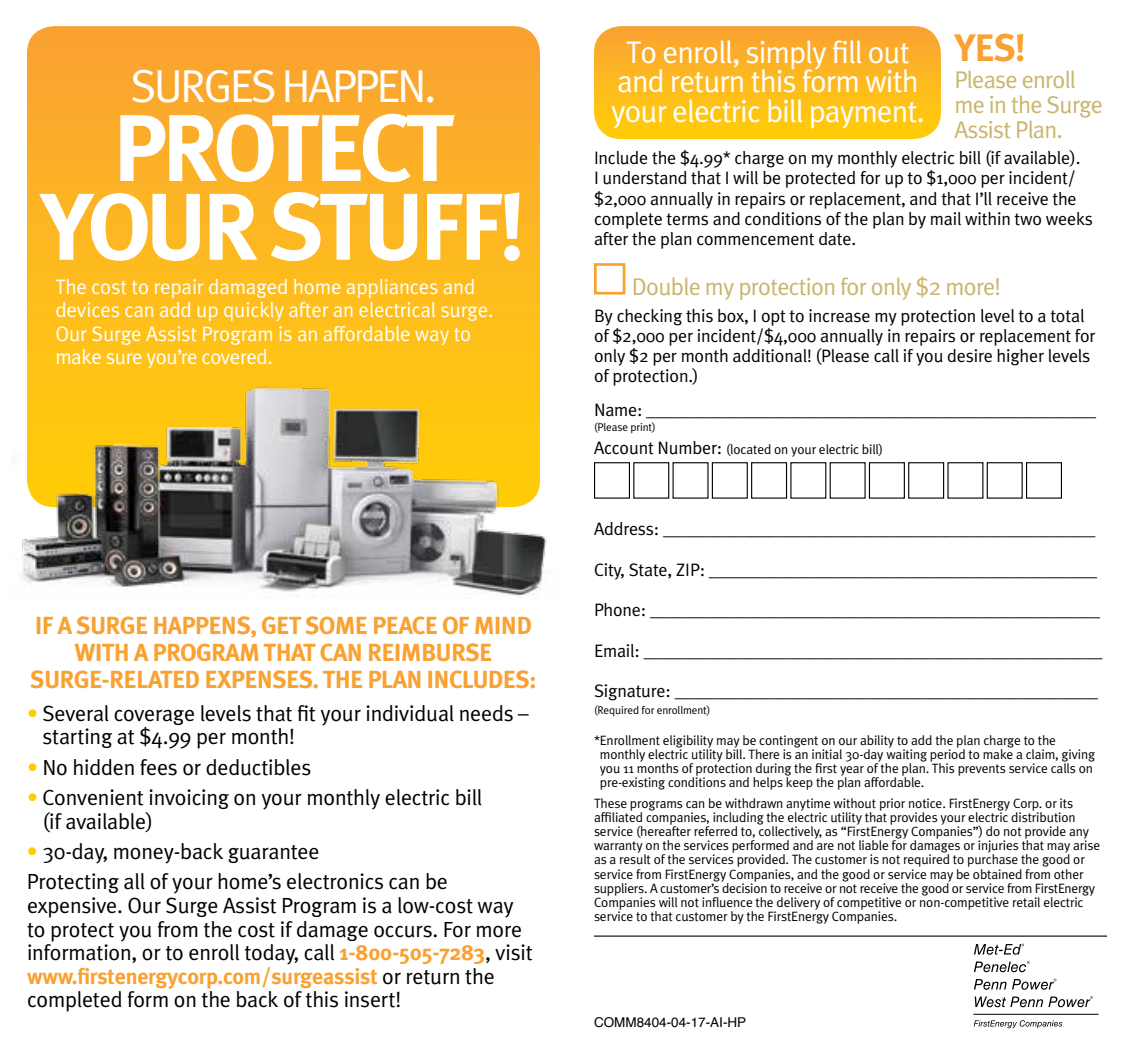
<style>
.page{position:relative;width:1134px;height:1053px;background:#fff}
.page>*{position:absolute;margin:0;border:0;box-sizing:border-box;transform-origin:0 0}
.t1{font:700 94.73px/78.8px "Meta Plus";letter-spacing:-.06em;color:#fff;text-align:center}
.t2{font:46.12px "Meta Plus Normal";letter-spacing:-.06em;color:#fff}
.t3{font:700 38.25px "Meta Plus";color:#f9a131}
.t4{font:31.28px/29.2px "Meta Plus Normal";letter-spacing:-.03em;color:#fff;text-align:center}
.t5{font:700 24.75px/27px "Meta Plus";letter-spacing:-.03em;color:#f9a131;text-align:center}
.t6{font:24.07px/24.8px "Meta Plus Normal";letter-spacing:-.03em;color:#c9b56c}
.t7{font:22.05px/23.6px "Meta Plus Normal";letter-spacing:-.01em;color:#000}
.t8{font:700 22.05px "Meta Plus";letter-spacing:-.01em;color:#f9a131}
.t9{font:20.93px/23.2px "Meta Plus Normal";letter-spacing:-.01em;color:#fff}
.t10{font:18px/20.2px "Meta Plus Normal";letter-spacing:-.01em;color:#000}
.t11{font:13.5px/14.2px "Meta Plus Normal";letter-spacing:-.01em;color:#000}
.t12{font:13.5px "Helvetica";color:#000}
.t13{font:11.25px "Meta Plus Normal";letter-spacing:-.01em;color:#000}
.s1{color:#ffcb05}
.s2{font-family:"Meta Plus";font-weight:700;color:#f9a131}
.s3{font-family:"Meta Plus Normal";font-weight:400;color:#000}
.s4{font-size:18px}
</style>
<div class="page">
<svg style="left:27px;top:26px;width:513px;height:342px;background:#fcb224"></svg>
<hr style="left:594px;top:936px;width:513px;height:1px;background:#000">
<svg style="left:974px;top:944px;width:50px;height:11px"></svg>
<svg style="left:974px;top:961px;width:56px;height:11px"></svg>
<svg style="left:974px;top:979px;width:82px;height:11px"></svg>
<svg style="left:975px;top:996px;width:118px;height:11px"></svg>
<svg style="left:974px;top:1020px;width:88px;height:8px"></svg>
<hr style="left:973px;top:1014px;width:126px;height:1px;background:#000">
<svg style="left:594px;top:26px;width:347px;height:113px;background:#fcb921"></svg>
<div style="left:594px;top:462px;width:36px;height:37px;border:1px solid #000"></div>
<div style="left:633px;top:462px;width:36px;height:37px;border:1px solid #000"></div>
<div style="left:712px;top:462px;width:36px;height:37px;border:1px solid #000"></div>
<div style="left:751px;top:462px;width:36px;height:37px;border:1px solid #000"></div>
<div style="left:869px;top:462px;width:36px;height:37px;border:1px solid #000"></div>
<div style="left:908px;top:462px;width:36px;height:37px;border:1px solid #000"></div>
<div style="left:987px;top:462px;width:36px;height:37px;border:1px solid #000"></div>
<div style="left:1026px;top:462px;width:36px;height:37px;border:1px solid #000"></div>
<div style="left:594px;top:263px;width:31px;height:32px;border:3px solid #f9a131"></div>
<img style="left:13px;top:368px;width:534px;height:228px">
<h2 class="t2" style="left:131px;top:60px;width:307px">SURGES HAPPEN.</h2>
<h1 class="t1" style="left:41px;top:108px;width:487px">PROTECT<br>YOUR STUFF!</h1>
<h3 class="t9" style="left:55px;top:275px;width:440px">The cost to repair damaged home appliances and devices can add up quickly after an electrical surge.<br>Our Surge Assist Program is an affordable way to make sure you’re covered.</h3>
<h3 class="t5" style="left:30px;top:612px;width:508px">IF A SURGE HAPPENS, GET SOME PEACE OF MIND<br>WITH A PROGRAM THAT CAN REIMBURSE<br>SURGE-RELATED EXPENSES. THE PLAN INCLUDES:</h3>
<h3 class="t7" style="left:42px;top:701px;width:488px;text-indent:-15px"><span class="s1">•</span> Several coverage levels that fit your individual needs – starting at $4.99 per month!</h3>
<h3 class="t7" style="left:27px;top:755px;width:286px"><span class="s1">•</span> No hidden fees or deductibles</h3>
<h3 class="t7" style="left:42px;top:785px;width:441px;text-indent:-15px"><span class="s1">•</span> Convenient invoicing on your monthly electric bill (if available)</h3>
<h3 class="t7" style="left:27px;top:836px;width:422px;line-height:30.4px"><span class="s1">•</span> 30-day, money-back guarantee<br>Protecting all of your home’s electronics can be</h3>
<h3 class="t7" style="left:27px;top:893px;width:507px">expensive. Our Surge Assist Program is a low-cost way to protect you from the cost if damage occurs. For more information, or to enroll today, call <span class="s2">1-800-505-7283</span>, visit</h3>
<h3 class="t8" style="left:27px;top:963px;width:469px">www.firstenergycorp.com/surgeassist <span class="s3">or return the</span></h3>
<h3 class="t7" style="left:27px;top:988px;width:376px">completed form on the back of this insert!</h3>
<h3 class="t3" style="left:954px;top:26px;width:73px">YES!</h3>
<h3 class="t6" style="left:954px;top:67px;width:150px">Please enroll me in the Surge<br>Assist Plan.</h3>
<p class="t10" style="left:594px;top:148px;width:501px">Include the $4.99* charge on my monthly electric bill (if available).<br>I understand that I will be protected for up to $1,000 per incident/ $2,000 annually in repairs or replacement, and that I’ll receive the complete terms and conditions of the plan by mail within two weeks after the plan commencement date.</p>
<h3 class="t6" style="left:632px;top:274px;width:371px">Double my protection for only $2 more!</h3>
<h3 class="t10" style="left:594px;top:305px;width:503px">By checking this box, I opt to increase my protection level to a total of $2,000 per incident/$4,000 annually in repairs or replacement for only $2 per month additional! (Please call if you desire higher levels of protection.)</h3>
<h3 class="t10" style="left:594px;top:400px;width:504px">Name: ___________________________________________________</h3>
<p class="t11" style="left:594px;top:442px;width:291px"><span class="s4">Account Number:</span> (located on your electric bill)</p>
<h3 class="t4" style="left:611px;top:37px;width:315px">To enroll, simply fill out and return this form with your electric bill payment.</h3>
<p class="t13" style="left:594px;top:420px;width:63px">(Please print)</p>
<h3 class="t10" style="left:594px;top:519px;width:503px">Address: _________________________________________________</h3>
<h3 class="t10" style="left:594px;top:559px;width:505px">City, State, ZIP: ____________________________________________</h3>
<h3 class="t10" style="left:594px;top:600px;width:508px">Phone: ___________________________________________________</h3>
<h3 class="t10" style="left:594px;top:640px;width:510px">Email: ____________________________________________________</h3>
<h3 class="t10" style="left:594px;top:681px;width:506px">Signature: ________________________________________________</h3>
<p class="t11" style="left:600px;top:733px;width:497px;text-indent:-6px">*Enrollment eligibility may be contingent on our ability to add the plan charge to the monthly electric utility bill. There is an initial 30-day waiting period to make a claim, giving you 11 months of protection during the first year of the plan. This prevents service calls on pre-existing conditions and helps keep the plan affordable.</p>
<p class="t11" style="left:594px;top:796px;width:508px">These programs can be withdrawn anytime without prior notice. FirstEnergy Corp. or its affiliated companies, including the electric utility that provides your electric distribution service (hereafter referred to, collectively, as “FirstEnergy Companies”) do not provide any warranty on the services performed and are not liable for damages or injuries that may arise as a result of the services provided. The customer is not required to purchase the good or service from FirstEnergy Companies, and the good or service may be obtained from other suppliers. A customer’s decision to receive or not receive the good or service from FirstEnergy Companies will not influence the delivery of competitive or non-competitive retail electric service to that customer by the FirstEnergy Companies.</p>
<p class="t13" style="left:594px;top:704px;width:118px">(Required for enrollment)</p>
<p class="t12" style="left:594px;top:1014px;width:154px">COMM8404-04-17-AI-HP</p>
</div>
